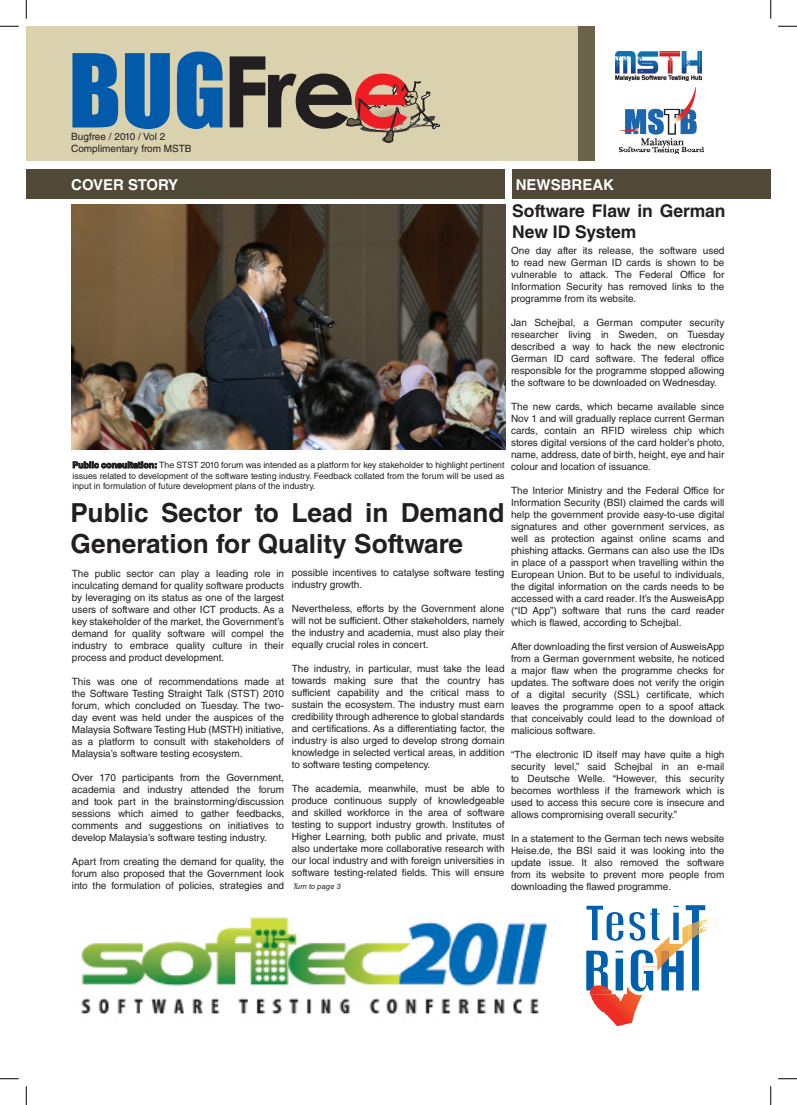
<style>
.page{position:relative;width:797px;height:1105px;background:#fff}
.page>*{position:absolute;margin:0;border:0;box-sizing:border-box;transform-origin:0 0}
.t1{font:700 26.25px/31.5px "Helvetica LT Std";color:#231f20}
.t2{font:700 17.5px/21px "Helvetica LT Std";color:#231f20}
.t3{font:700 15px "Helvetica LT Std";color:#fff}
.t4{font:10px/12px "Helvetica LT Std";color:#231f20;text-align:justify}
.t5{font:8.75px/10.5px "Helvetica LT Std";color:#231f20;text-align:justify}
.t6{font:italic 7.5px "Helvetica LT Std";letter-spacing:-.01em;color:#231f20}
.s1{font-weight:700}
</style>
<div class="page">
<div style="left:26px;top:169px;width:478px;height:29px;background:#504937"></div>
<div style="left:512px;top:169px;width:258px;height:29px;background:#504937"></div>
<div style="left:36px;top:26px;width:559px;height:134px;background:#6b624c"></div>
<div style="left:26px;top:26px;width:551px;height:134px;background:#dad1af"></div>
<svg style="left:72px;top:461px;width:85px;height:8px"></svg>
<img style="left:615px;top:52px;width:86px;height:29px">
<img style="left:619px;top:87px;width:84px;height:66px">
<img style="left:72px;top:204px;width:433px;height:245px">
<img style="left:81px;top:917px;width:466px;height:97px">
<img style="left:621px;top:995px;width:21px;height:6px">
<svg style="left:586px;top:905px;width:137px;height:90px"></svg>
<svg style="left:230px;top:56px;width:210px;height:87px"></svg>
<svg style="left:72px;top:53px;width:46px;height:74px;background:#1e69aa"></svg>
<svg style="left:125px;top:53px;width:45px;height:76px;background:#226caa"></svg>
<svg style="left:177px;top:52px;width:45px;height:77px"></svg>
<svg style="left:0;top:25px;width:19px;height:2px"></svg>
<svg style="left:778px;top:25px;width:19px;height:2px"></svg>
<svg style="left:0;top:1078px;width:19px;height:1px"></svg>
<svg style="left:778px;top:1078px;width:19px;height:1px"></svg>
<svg style="left:25px;top:0;width:2px;height:19px"></svg>
<svg style="left:25px;top:1086px;width:2px;height:19px"></svg>
<svg style="left:770px;top:0;width:1px;height:19px"></svg>
<svg style="left:770px;top:1086px;width:1px;height:19px"></svg>
<p class="t4" style="left:71px;top:131px;width:122px">Bugfree / 2010 / Vol 2<br>Complimentary from MSTB</p>
<h3 class="t3" style="left:71px;top:175px;width:108px">COVER STORY</h3>
<h3 class="t3" style="left:516px;top:175px;width:100px">NEWSBREAK</h3>
<h2 class="t2" style="left:512px;top:200px;width:215px">Software Flaw in German<br>New ID System</h2>
<p class="t4" style="left:511px;top:245px;width:215px">One day after its release, the software used to read new German ID cards is shown to be vulnerable to attack. The Federal Office for Information Security has removed links to the programme from its website.</p>
<p class="t4" style="left:511px;top:317px;width:215px">Jan Schejbal, a German computer security researcher living in Sweden, on Tuesday described a way to hack the new electronic German ID card software. The federal office responsible for the programme stopped allowing the software to be downloaded on Wednesday.</p>
<p class="t4" style="left:511px;top:401px;width:215px">The new cards, which became available since Nov 1 and will gradually replace current German cards, contain an RFID wireless chip which stores digital versions of the card holder’s photo, name, address, date of birth, height, eye and hair colour and location of issuance.</p>
<p class="t4" style="left:511px;top:485px;width:215px">The Interior Ministry and the Federal Office for Information Security (BSI) claimed the cards will help the government provide easy-to-use digital signatures and other government services, as well as protection against online scams and phishing attacks. Germans can also use the IDs in place of a passport when travelling within the European Union. But to be useful to individuals, the digital information on the cards needs to be accessed with a card reader. It’s the AusweisApp (“ID App”) software that runs the card reader which is flawed, according to Schejbal.</p>
<p class="t4" style="left:511px;top:641px;width:215px">After downloading the first version of AusweisApp from a German government website, he noticed a major flaw when the programme checks for updates. The software does not verify the origin of a digital security (SSL) certificate, which leaves the programme open to a spoof attack that conceivably could lead to the download of malicious software.</p>
<p class="t4" style="left:511px;top:749px;width:215px">“The electronic ID itself may have quite a high security level,” said Schejbal in an e-mail to Deutsche Welle. “However, this security becomes worthless if the framework which is used to access this secure core is insecure and allows compromising overall security.”</p>
<p class="t4" style="left:511px;top:833px;width:215px">In a statement to the German tech news website Heise.de, the BSI said it was looking into the update issue. It also removed the software from its website to prevent more people from downloading the flawed programme.</p>
<p class="t5" style="left:72px;top:460px;width:433px"><span class="s1">Public consultation:</span> The STST 2010 forum was intended as a platform for key stakeholder to highlight pertinent issues related to development of the software testing industry. Feedback collated from the forum will be used as input in formulation of future development plans of the industry.</p>
<h1 class="t1" style="left:71px;top:496px;width:435px">Public Sector to Lead in Demand<br>Generation for Quality Software</h1>
<p class="t4" style="left:292px;top:566px;width:214px">possible incentives to catalyse software testing industry growth.</p>
<p class="t4" style="left:292px;top:602px;width:214px">Nevertheless, efforts by the Government alone will not be sufficient. Other stakeholders, namely the industry and academia, must also play their equally crucial roles in concert.</p>
<p class="t4" style="left:292px;top:662px;width:214px">The industry, in particular, must take the lead towards making sure that the country has sufficient capability and the critical mass to sustain the ecosystem. The industry must earn credibility through adherence to global standards and certifications. As a differentiating factor, the industry is also urged to develop strong domain knowledge in selected vertical areas, in addition to software testing competency.</p>
<p class="t4" style="left:292px;top:782px;width:214px">The academia, meanwhile, must be able to produce continuous supply of knowledgeable and skilled workforce in the area of software testing to support industry growth. Institutes of Higher Learning, both public and private, must also undertake more collaborative research with our local industry and with foreign universities in software testing-related fields. This will ensure</p>
<p class="t6" style="left:293px;top:882px;width:49px">Turn to page 3</p>
<p class="t4" style="left:72px;top:567px;width:214px">The public sector can play a leading role in inculcating demand for quality software products by leveraging on its status as one of the largest users of software and other ICT products. As a key stakeholder of the market, the Government’s demand for quality software will compel the industry to embrace quality culture in their process and product development.</p>
<p class="t4" style="left:72px;top:675px;width:214px">This was one of recommendations made at the Software Testing Straight Talk (STST) 2010 forum, which concluded on Tuesday. The two&shy;day event was held under the auspices of the Malaysia Software Testing Hub (MSTH) initiative, as a platform to consult with stakeholders of Malaysia’s software testing ecosystem.</p>
<p class="t4" style="left:72px;top:771px;width:214px">Over 170 participants from the Government, academia and industry attended the forum and took part in the brainstorming/discussion sessions which aimed to gather feedbacks, comments and suggestions on initiatives to develop Malaysia’s software testing industry.</p>
<p class="t4" style="left:72px;top:855px;width:214px">Apart from creating the demand for quality, the forum also proposed that the Government look into the formulation of policies, strategies and</p>
</div>
